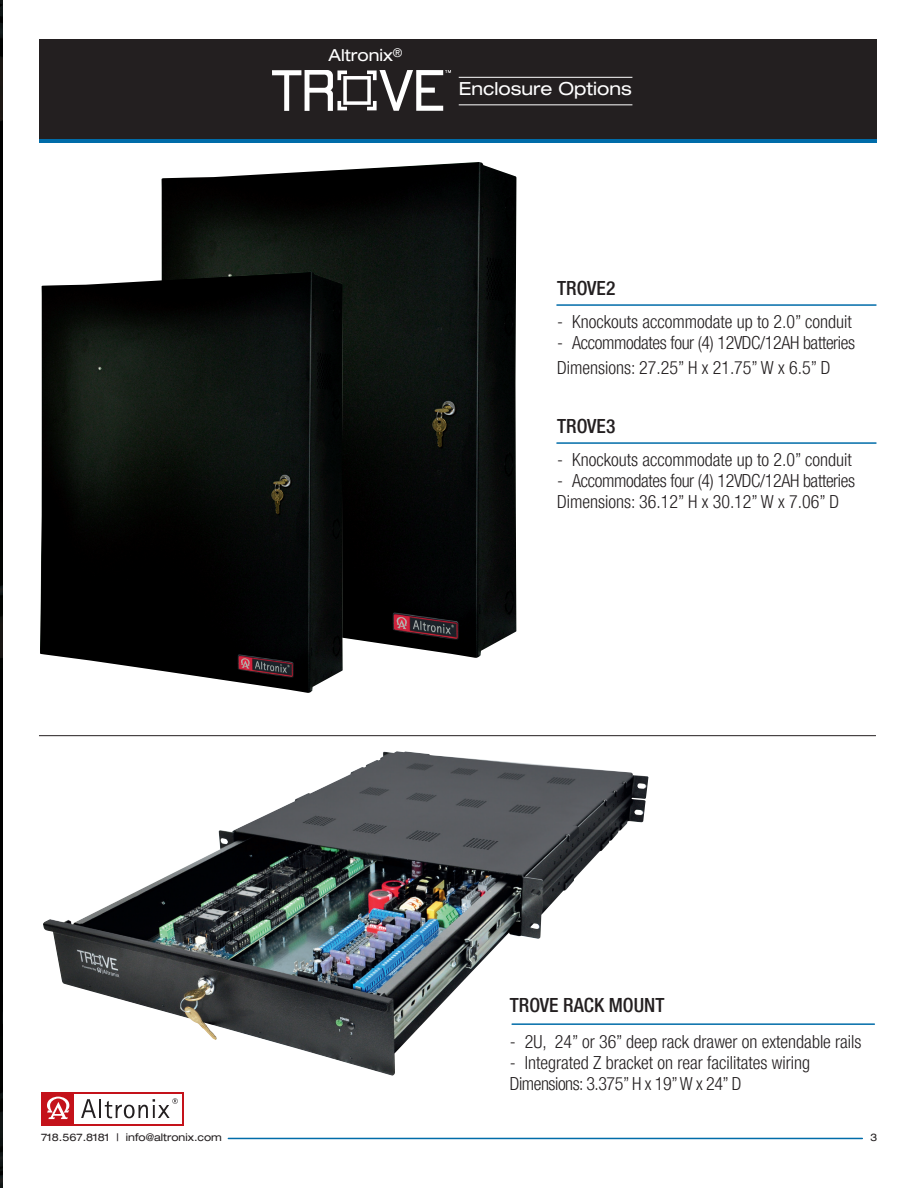
<style>
.page{position:relative;width:918px;height:1188px;background:#fff}
.page>*{position:absolute;margin:0;border:0;box-sizing:border-box;transform-origin:0 0}
.t1{font:500 condensed 19.5px "Helvetica Neue LT Pro";color:#231f20}
.t2{font:300 condensed 18px "Helvetica Neue LT Pro";color:#231f20}
.t3{font:300 condensed 18px "Helvetica Neue LT Pro";letter-spacing:-.02em;color:#231f20}
.t4{font:300 condensed 18px "Helvetica Neue LT Pro";letter-spacing:-.025em;color:#231f20}
.t5{font:expanded 18px "Helvetica Neue LT Pro";color:#fff}
.t6{font:expanded 16.5px "Helvetica Neue LT Pro";color:#fff}
.t7{font:expanded 10.5px "Helvetica Neue LT Pro";color:#231f20}
</style>
<div class="page">
<hr style="left:228px;top:1138px;width:634px;height:1px;background:#006ca9">
<svg style="left:41px;top:1092px;width:143px;height:33px"></svg>
<div style="left:74px;top:1094px;width:108px;height:29px;background:#fff"></div>
<svg style="left:47px;top:1097px;width:22px;height:22px"></svg>
<svg style="left:81px;top:1098px;width:97px;height:20px"></svg>
<img style="left:0;top:0;width:2px;height:1188px">
<img style="left:161px;top:162px;width:355px;height:496px">
<div style="left:39px;top:39px;width:837px;height:102px;background:#231f20"></div>
<svg style="left:272px;top:70px;width:179px;height:41px"></svg>
<hr style="left:39px;top:139px;width:837px;height:4px;background:#006ca9">
<hr style="left:39px;top:735px;width:837px;height:1px;background:#231f20">
<hr style="left:557px;top:442px;width:319px;height:2px;background:#006ca9">
<hr style="left:557px;top:304px;width:319px;height:2px;background:#006ca9">
<hr style="left:459px;top:104px;width:173px;height:1px;background:#fff">
<hr style="left:459px;top:77px;width:173px;height:1px;background:#fff">
<img style="left:43px;top:751px;width:605px;height:325px">
<hr style="left:512px;top:1023px;width:362px;height:2px;background:#006ca9">
<img style="left:40px;top:272px;width:303px;height:421px">
<p class="t6" style="left:329px;top:45px;width:76px">Altronix<sup>®</sup></p>
<p class="t5" style="left:459px;top:77px;width:175px">Enclosure Options</p>
<p class="t1" style="left:557px;top:276px;width:60px">TROVE2</p>
<p class="t2" style="left:557px;top:311px;width:296px">- Knockouts accommodate up to 2.0” conduit</p>
<p class="t3" style="left:557px;top:332px;width:299px">- Accommodates four (4) 12VDC/12AH batteries</p>
<p class="t2" style="left:557px;top:357px;width:275px">Dimensions: 27.25” H x 21.75” W x 6.5” D</p>
<p class="t1" style="left:557px;top:414px;width:60px">TROVE3</p>
<p class="t2" style="left:557px;top:449px;width:296px">- Knockouts accommodate up to 2.0” conduit</p>
<p class="t3" style="left:557px;top:470px;width:299px">- Accommodates four (4) 12VDC/12AH batteries</p>
<p class="t2" style="left:557px;top:491px;width:283px">Dimensions: 36.12” H x 30.12” W x 7.06” D</p>
<p class="t1" style="left:510px;top:993px;width:156px">TROVE RACK MOUNT</p>
<p class="t2" style="left:510px;top:1031px;width:353px">- 2U, 24” or 36” deep rack drawer on extendable rails</p>
<p class="t2" style="left:510px;top:1052px;width:302px">- Integrated Z bracket on rear facilitates wiring</p>
<p class="t4" style="left:510px;top:1073px;width:233px">Dimensions: 3.375” H x 19” W x 24” D</p>
<p class="t7" style="left:41px;top:1131px;width:182px">718.567.8181 | info@altronix.com</p>
<p class="t7" style="left:870px;top:1131px;width:9px">3</p>
</div>
